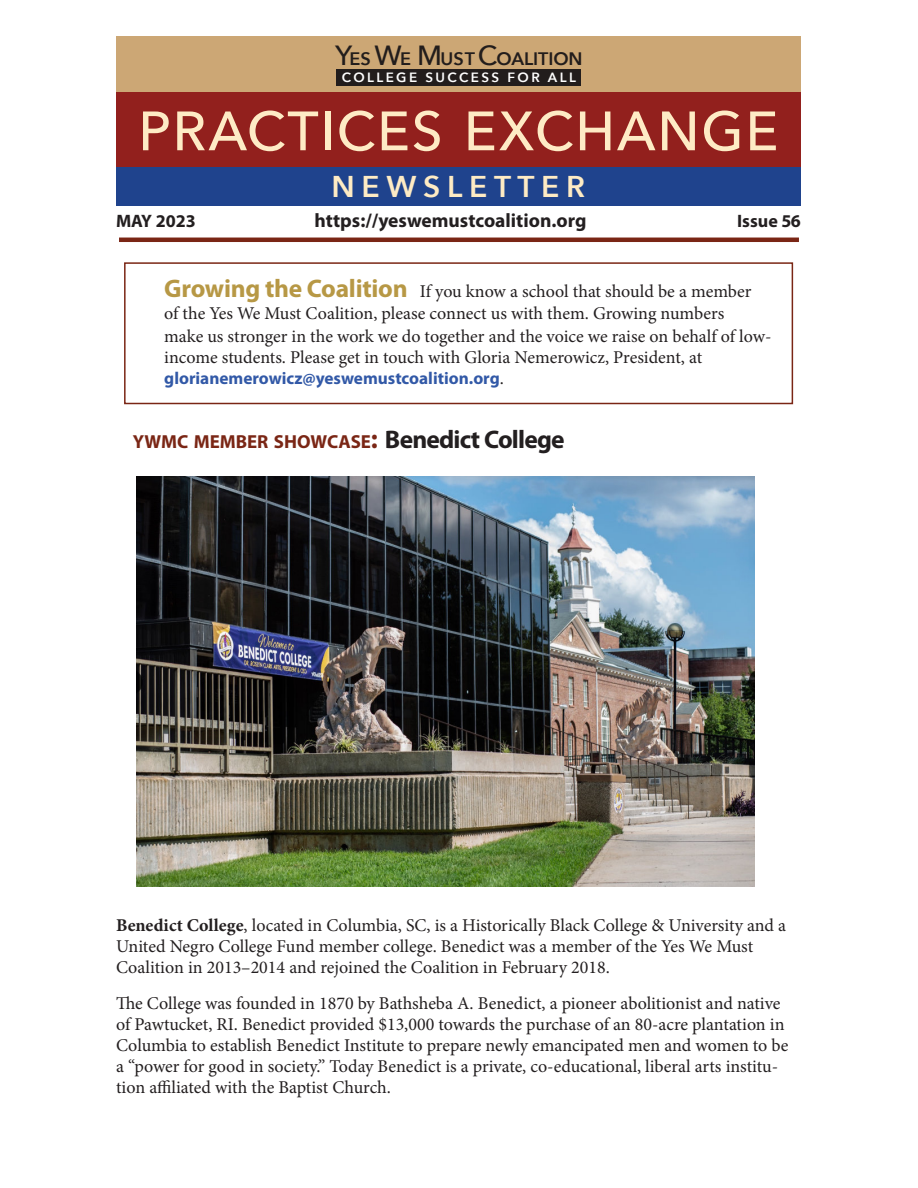
<style>
.page{position:relative;width:918px;height:1188px;background:#fff}
.page>*{position:absolute;margin:0;border:0;box-sizing:border-box;transform-origin:0 0}
.t1{font:500 54.75px "Avenir Next";letter-spacing:.03em;color:#feebc5}
.t2{font:600 30px "Avenir Next";letter-spacing:.22em;color:#feebc4}
.t3{font:700 19.5px "Myriad Pro";color:#231f20}
.t4{font:700 18.9px "Myriad Pro";letter-spacing:-.005em;color:#7a2615}
.t5{font:18px/21px "Minion Pro";color:#231f20}
.t6{font:600 18px "Avenir Next";letter-spacing:-.005em;color:#221d1c}
.t7{font:700 18px "Myriad Pro";color:#231f20}
.t8{font:700 17.25px "Myriad Pro";color:#3259a7}
.t9{font:600 13.35px "Avenir Next";letter-spacing:.18em;color:#fff}
.s1{font-weight:500;font-size:27.6px}
.s2{font-family:"Myriad Pro";font-weight:700;font-size:25.5px;color:#b79845}
.s3{font-family:"Minion Pro";font-weight:400;font-size:18px;color:#231f20}
.s4{font-size:27px}
.s5{font-size:25.5px;color:#231f20}
.s6{font-weight:700}
</style>
<div class="page">
<div style="left:116px;top:36px;width:685px;height:170px;background:#cca775"></div>
<div style="left:116px;top:94px;width:685px;height:112px;background:#1f438d"></div>
<div style="left:116px;top:92px;width:685px;height:75px;background:#92201d"></div>
<div style="left:337px;top:69px;width:244px;height:17px;background:#221d1c"></div>
<hr style="left:119px;top:238px;width:680px;height:4px;background:#7a2615">
<div style="left:124px;top:262px;width:669px;height:142px;border:2px solid #7a2615"></div>
<img style="left:136px;top:477px;width:618px;height:409px">
<p class="t6" style="left:335px;top:47px;width:249px"><span class="s1">Y</span>ES <span class="s1">W</span>E <span class="s1">M</span>UST <span class="s1">C</span>OALITION</p>
<p class="t9" style="left:342px;top:69px;width:236px">COLLEGE SUCCESS FOR ALL</p>
<h1 class="t1" style="left:138px;top:96px;width:642px">PRACTICES EXCHANGE</h1>
<h2 class="t2" style="left:332px;top:167px;width:255px">NEWSLETTER</h2>
<p class="t7" style="left:116px;top:214px;width:81px">MAY 2023</p>
<p class="t3" style="left:315px;top:212px;width:273px">https://yeswemustcoalition.org</p>
<p class="t7" style="left:737px;top:214px;width:65px">Issue 56</p>
<p class="t5" style="left:164px;top:282px;width:609px;line-height:21.9px"><span class="s2">Growing the Coalition</span> If you know a school that should be a member<br>of the Yes We Must Coalition, please connect us with them. Growing numbers<br>make us stronger in the work we do together and the voice we raise on behalf of low&shy;income students. Please get in touch with Gloria Nemerowicz, President, at</p>
<p class="t8" style="left:164px;top:371px;width:341px">glorianemerowicz@yeswemustcoalition.org<span class="s3">.</span></p>
<p class="t4" style="left:133px;top:434px;width:433px">YWMC MEMBER SHOWCASE<span class="s4">:</span> <span class="s5">Benedict College</span></p>
<p class="t5" style="left:116px;top:916px;width:672px"><span class="s6">Benedict College</span>, located in Columbia, SC, is a Historically Black College &amp; University and a<br>United Negro College Fund member college. Benedict was a member of the Yes We Must<br>Coalition in 2013–2014 and rejoined the Coalition in February 2018.</p>
<p class="t5" style="left:116px;top:994px;width:674px">The College was founded in 1870 by Bathsheba A. Benedict, a pioneer abolitionist and native of Pawtucket, RI. Benedict provided $13,000 towards the purchase of an 80-acre plantation in Columbia to establish Benedict Institute to prepare newly emancipated men and women to be a “power for good in society.” Today Benedict is a private, co-educational, liberal arts institu&shy;tion affiliated with the Baptist Church.</p>
</div>
